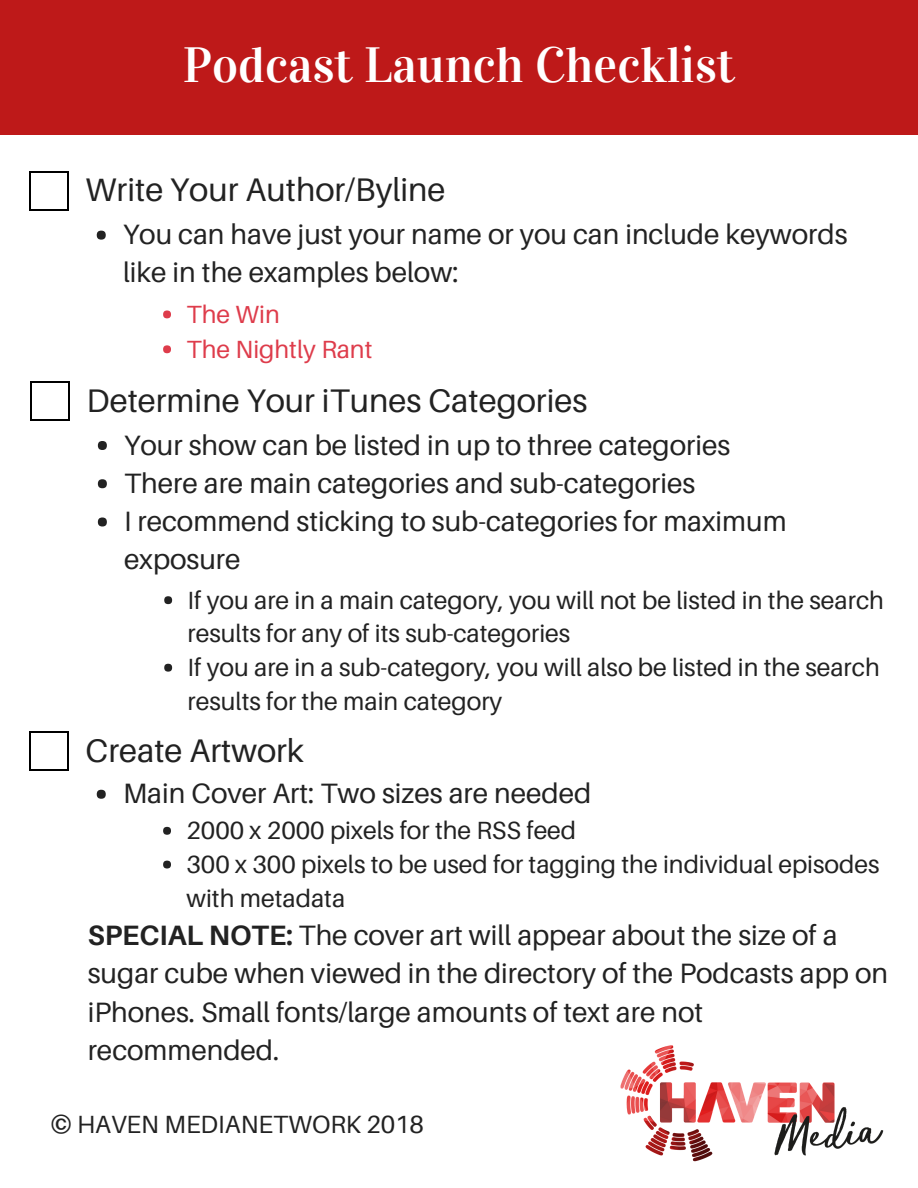
<style>
.page{position:relative;width:918px;height:1188px;background:#fff}
.page>*{position:absolute;margin:0;border:0;box-sizing:border-box;transform-origin:0 0}
.t1{font:49.8px "Vidaloka";color:#fff}
.t2{font:32.7px "Aileron";color:#222}
.t3{font:28.05px/38.2px "Aileron";color:#222}
.t4{font:24.9px/33.8px "Aileron";color:#222}
.t5{font:24.9px "Aileron";color:#de3c4b}
.s1{font-weight:700}
</style>
<div class="page">
<div style="left:97px;top:231px;width:9px;height:9px;background:#222;border-radius:50%"></div>
<hr style="left:29px;top:172px;width:1px;height:37px;background:#000">
<hr style="left:67px;top:172px;width:2px;height:37px;background:#000">
<hr style="left:30px;top:209px;width:37px;height:1px;background:#000">
<hr style="left:30px;top:171px;width:37px;height:1px;background:#000">
<div style="left:163px;top:310px;width:8px;height:8px;background:#de3c4b;border-radius:50%"></div>
<hr style="left:30px;top:383px;width:2px;height:37px;background:#000">
<hr style="left:69px;top:383px;width:1px;height:37px;background:#000">
<hr style="left:32px;top:420px;width:37px;height:1px;background:#000">
<hr style="left:32px;top:381px;width:37px;height:2px;background:#000">
<div style="left:98px;top:441px;width:9px;height:9px;background:#222;border-radius:50%"></div>
<div style="left:98px;top:479px;width:9px;height:9px;background:#222;border-radius:50%"></div>
<div style="left:98px;top:518px;width:9px;height:8px;background:#222;border-radius:50%"></div>
<div style="left:164px;top:596px;width:8px;height:8px;background:#222;border-radius:50%"></div>
<div style="left:164px;top:664px;width:8px;height:8px;background:#222;border-radius:50%"></div>
<hr style="left:29px;top:732px;width:1px;height:37px;background:#000">
<hr style="left:67px;top:732px;width:2px;height:37px;background:#000">
<hr style="left:30px;top:769px;width:37px;height:2px;background:#000">
<hr style="left:30px;top:731px;width:37px;height:1px;background:#000">
<div style="left:97px;top:790px;width:9px;height:9px;background:#222;border-radius:50%"></div>
<div style="left:163px;top:827px;width:8px;height:8px;background:#222;border-radius:50%"></div>
<div style="left:163px;top:861px;width:8px;height:7px;background:#222;border-radius:50%"></div>
<div style="left:163px;top:345px;width:8px;height:8px;background:#de3c4b;border-radius:50%"></div>
<div style="left:0;top:0;width:918px;height:135px;background:#be1919"></div>
<img style="left:620px;top:1045px;width:264px;height:117px">
<h1 class="t1" style="left:183px;top:35px;width:554px">Podcast Launch Checklist</h1>
<p class="t2" style="left:86px;top:170px;width:362px">Write Your Author/Byline</p>
<p class="t3" style="left:123px;top:215px;width:726px">You can have just your name or you can include keywords like in the examples below:</p>
<p class="t5" style="left:186px;top:299px;width:95px">The Win</p>
<p class="t5" style="left:186px;top:334px;width:187px">The Nightly Rant</p>
<p class="t2" style="left:87px;top:380px;width:502px">Determine Your iTunes Categories</p>
<p class="t3" style="left:124px;top:425px;width:664px">Your show can be listed in up to three categories There are main categories and sub-categories<br>I recommend sticking to sub-categories for maximum exposure</p>
<p class="t4" style="left:188px;top:583px;width:698px">If you are in a main category, you will not be listed in the search results for any of its sub-categories<br>If you are in a sub-category, you will also be listed in the search results for the main category</p>
<p class="t2" style="left:86px;top:730px;width:220px">Create Artwork</p>
<p class="t3" style="left:123px;top:774px;width:470px">Main Cover Art: Two sizes are needed</p>
<p class="t4" style="left:186px;top:813px;width:695px">2000 x 2000 pixels for the RSS feed<br>300 x 300 pixels to be used for tagging the individual episodes with metadata</p>
<p class="t3" style="left:88px;top:915px;width:802px"><span class="s1">SPECIAL NOTE:</span> The cover art will appear about the size of a sugar cube when viewed in the directory of the Podcasts app on iPhones. Small fonts/large amounts of text are not recommended.</p>
<p class="t4" style="left:51px;top:1107px;width:375px">© HAVEN MEDIANETWORK 2018</p>
</div>
